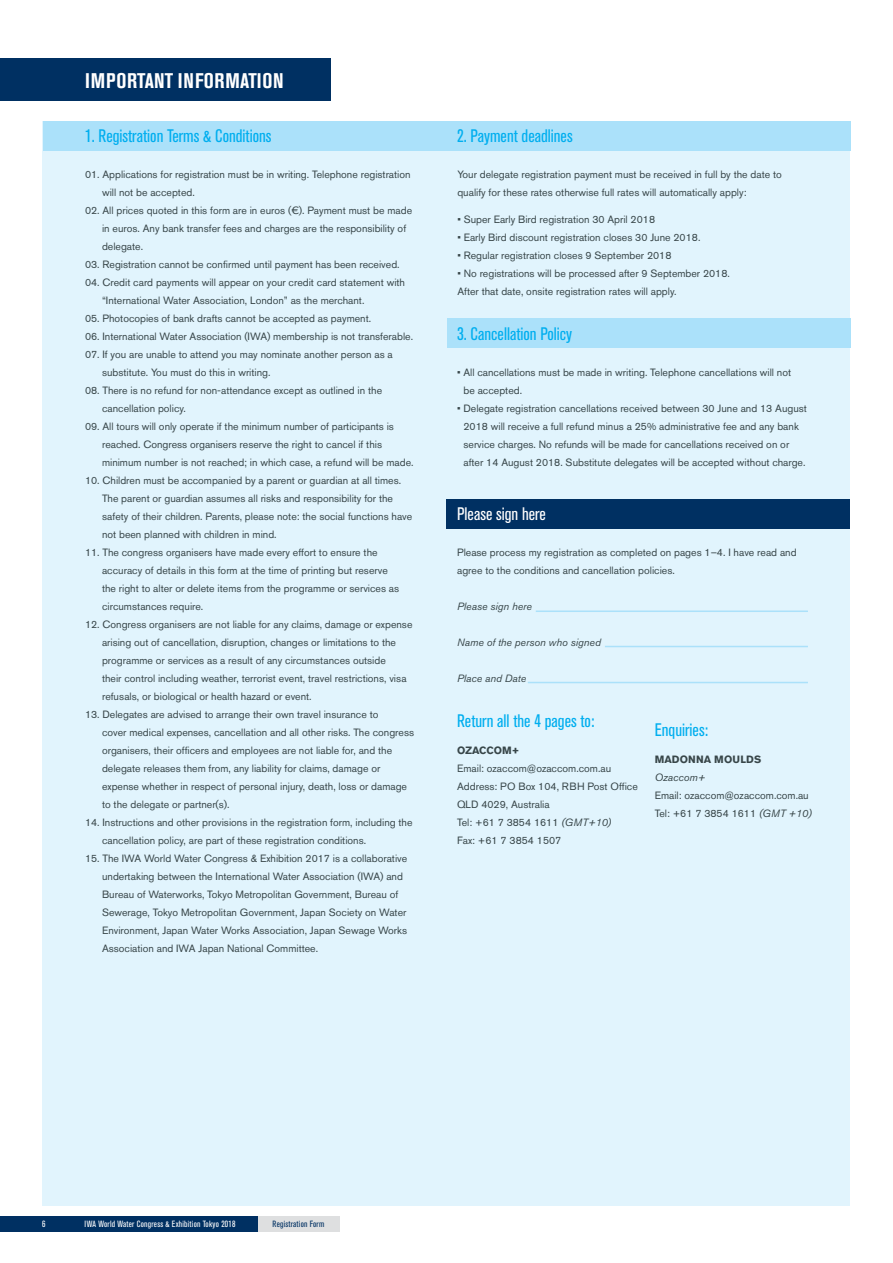
<style>
.page{position:relative;width:893px;height:1263px;background:#fff}
.page>*{position:absolute;margin:0;border:0;box-sizing:border-box;transform-origin:0 0}
.t1{font:700 condensed 21px "Akzidenz Grotesk BE";letter-spacing:.03em;color:#fff}
.t2{font:condensed 18px "Akzidenz Grotesk BE";color:#00aeef}
.t3{font:condensed 18px "Akzidenz Grotesk BE";color:#fff}
.t4{font:10.5px/18px "Akzidenz Grotesk BE";color:#384649}
.t5{font:italic 10.5px "Akzidenz Grotesk BE";color:#384649}
.t6{font:700 10.5px "Akzidenz Grotesk BE";color:#384649}
.t7{font:condensed 9px "Akzidenz Grotesk BE";letter-spacing:.025em;color:#fff}
.t8{font:condensed 9px "Akzidenz Grotesk BE";letter-spacing:.025em;color:#003062}
.s1{font-style:italic}
</style>
<div class="page">
<div style="left:43px;top:122px;width:807px;height:1084px;background:#e1f4fd"></div>
<div style="left:43px;top:121px;width:403px;height:30px;background:#abe1fa"></div>
<div style="left:447px;top:121px;width:403px;height:30px;background:#abe1fa"></div>
<div style="left:447px;top:318px;width:403px;height:30px;background:#abe1fa"></div>
<div style="left:446px;top:500px;width:404px;height:29px;background:#003062"></div>
<div style="left:257px;top:1216px;width:83px;height:16px;background:#dedfe0"></div>
<div style="left:0;top:1216px;width:257px;height:16px;background:#003062"></div>
<div style="left:0;top:58px;width:330px;height:42px;background:#003062"></div>
<hr style="left:536px;top:610px;width:272px;height:2px;background:#abe1fa">
<hr style="left:528px;top:682px;width:280px;height:1px;background:#abe1fa">
<hr style="left:605px;top:646px;width:203px;height:1px;background:#abe1fa">
<h1 class="t1" style="left:85px;top:68px;width:200px">IMPORTANT INFORMATION</h1>
<h2 class="t2" style="left:85px;top:125px;width:188px">1. Registration Terms &amp; Conditions</h2>
<p class="t4" style="left:102px;top:165px;width:310px;text-indent:-17px">01. Applications for registration must be in writing. Telephone registration will not be accepted.</p>
<p class="t4" style="left:102px;top:201px;width:312px;text-indent:-17px">02. All prices quoted in this form are in euros (€). Payment must be made in euros. Any bank transfer fees and charges are the responsibility of delegate.</p>
<p class="t4" style="left:85px;top:255px;width:316px">03. Registration cannot be confirmed until payment has been received.</p>
<p class="t4" style="left:102px;top:273px;width:304px;text-indent:-17px">04. Credit card payments will appear on your credit card statement with “International Water Association, London” as the merchant.</p>
<p class="t4" style="left:85px;top:309px;width:288px">05. Photocopies of bank drafts cannot be accepted as payment.</p>
<p class="t4" style="left:85px;top:327px;width:330px">06. International Water Association (IWA) membership is not transferable.</p>
<p class="t4" style="left:102px;top:345px;width:292px;text-indent:-17px">07. If you are unable to attend you may nominate another person as a substitute. You must do this in writing.</p>
<p class="t4" style="left:102px;top:381px;width:282px;text-indent:-17px">08. There is no refund for non-attendance except as outlined in the cancellation policy.</p>
<p class="t4" style="left:102px;top:417px;width:313px;text-indent:-17px">09. All tours will only operate if the minimum number of participants is reached. Congress organisers reserve the right to cancel if this minimum number is not reached; in which case, a refund will be made.</p>
<p class="t4" style="left:102px;top:471px;width:312px;text-indent:-17px">10. Children must be accompanied by a parent or guardian at all times.<br>The parent or guardian assumes all risks and responsibility for the safety of their children. Parents, please note: the social functions have not been planned with children in mind.</p>
<p class="t4" style="left:102px;top:543px;width:299px;text-indent:-17px">11. The congress organisers have made every effort to ensure the accuracy of details in this form at the time of printing but reserve the right to alter or delete items from the programme or services as circumstances require.</p>
<p class="t4" style="left:102px;top:615px;width:312px;text-indent:-17px">12. Congress organisers are not liable for any claims, damage or expense arising out of cancellation, disruption, changes or limitations to the programme or services as a result of any circumstances outside<br>their control including weather, terrorist event, travel restrictions, visa refusals, or biological or health hazard or event.</p>
<p class="t4" style="left:102px;top:705px;width:313px;text-indent:-17px">13. Delegates are advised to arrange their own travel insurance to<br>cover medical expenses, cancellation and all other risks. The congress organisers, their officers and employees are not liable for, and the delegate releases them from, any liability for claims, damage or expense whether in respect of personal injury, death, loss or damage to the delegate or partner(s).</p>
<p class="t4" style="left:102px;top:813px;width:312px;text-indent:-17px">14. Instructions and other provisions in the registration form, including the cancellation policy, are part of these registration conditions.</p>
<p class="t4" style="left:102px;top:849px;width:307px;text-indent:-17px">15. The IWA World Water Congress &amp; Exhibition 2017 is a collaborative undertaking between the International Water Association (IWA) and Bureau of Waterworks, Tokyo Metropolitan Government, Bureau of Sewerage, Tokyo Metropolitan Government, Japan Society on Water Environment, Japan Water Works Association, Japan Sewage Works Association and IWA Japan National Committee.</p>
<h2 class="t2" style="left:457px;top:125px;width:117px">2. Payment deadlines</h2>
<p class="t4" style="left:457px;top:165px;width:326px">Your delegate registration payment must be received in full by the date to qualify for these rates otherwise full rates will automatically apply:</p>
<p class="t4" style="left:457px;top:210px;width:199px">• Super Early Bird registration 30 April 2018</p>
<p class="t4" style="left:457px;top:228px;width:245px">• Early Bird discount registration closes 30 June 2018.</p>
<p class="t4" style="left:457px;top:246px;width:216px">• Regular registration closes 9 September 2018</p>
<p class="t4" style="left:457px;top:264px;width:274px">• No registrations will be processed after 9 September 2018.<br>After that date, onsite registration rates will apply.</p>
<h2 class="t2" style="left:457px;top:323px;width:117px">3. Cancellation Policy</h2>
<p class="t4" style="left:463px;top:363px;width:329px;text-indent:-6px">• All cancellations must be made in writing. Telephone cancellations will not be accepted.</p>
<p class="t4" style="left:463px;top:399px;width:345px;text-indent:-6px">• Delegate registration cancellations received between 30 June and 13 August 2018 will receive a full refund minus a 25% administrative fee and any bank service charges. No refunds will be made for cancellations received on or after 14 August 2018. Substitute delegates will be accepted without charge.</p>
<h2 class="t3" style="left:457px;top:503px;width:90px">Please sign here</h2>
<p class="t4" style="left:457px;top:543px;width:341px">Please process my registration as completed on pages 1–4. I have read and agree to the conditions and cancellation policies.</p>
<p class="t5" style="left:457px;top:600px;width:76px">Please sign here</p>
<p class="t5" style="left:457px;top:636px;width:145px">Name of the person who signed</p>
<p class="t5" style="left:457px;top:672px;width:71px">Place and Date</p>
<h2 class="t2" style="left:457px;top:710px;width:139px">Return all the 4 pages to:</h2>
<p class="t6" style="left:457px;top:744px;width:64px">OZACCOM+</p>
<p class="t4" style="left:457px;top:759px;width:182px">Email: ozaccom@ozaccom.com.au<br>Address: PO Box 104, RBH Post Office<br>QLD 4029, Australia<br>Tel: +61 7 3854 1611 <span class="s1">(GMT+10)<br></span>Fax: +61 7 3854 1507</p>
<h2 class="t2" style="left:655px;top:719px;width:55px">Enquiries:</h2>
<p class="t6" style="left:655px;top:753px;width:108px">MADONNA MOULDS</p>
<p class="t5" style="left:655px;top:771px;width:52px">Ozaccom+</p>
<p class="t4" style="left:655px;top:786px;width:158px">Email: ozaccom@ozaccom.com.au<br>Tel: +61 7 3854 1611 <span class="s1">(GMT +10)</span></p>
<p class="t7" style="left:42px;top:1219px;width:5px">6</p>
<p class="t7" style="left:85px;top:1219px;width:152px">IWA World Water Congress &amp; Exhibition Tokyo 2018</p>
<p class="t8" style="left:273px;top:1219px;width:53px">Registration Form</p>
</div>
